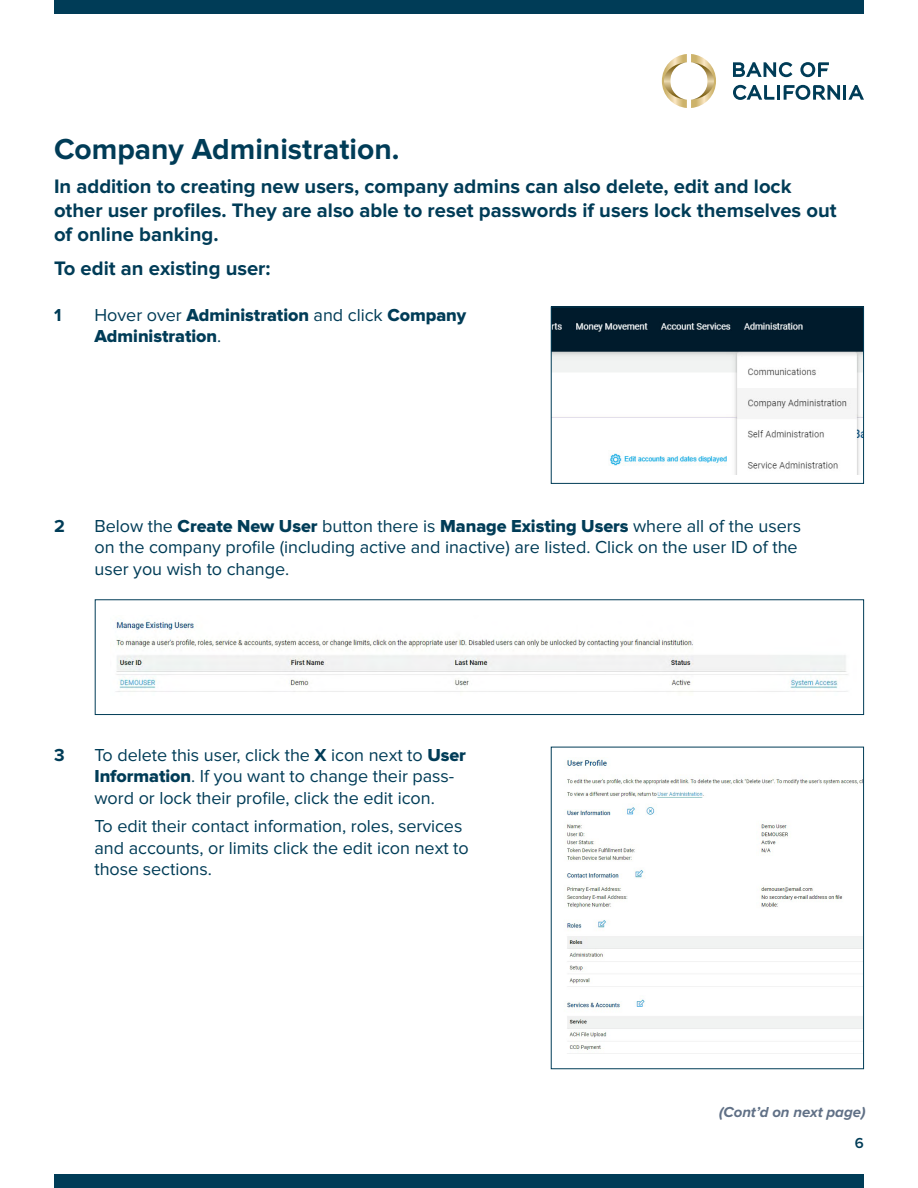
<style>
.page{position:relative;width:918px;height:1188px;background:#fff}
.page>*{position:absolute;margin:0;border:0;box-sizing:border-box;transform-origin:0 0}
.t1{font:700 30px "Proxima Nova";color:#003c57}
.t2{font:700 20.25px/23.7px "Proxima Nova";color:#003c57}
.t3{font:18px/21.6px "Proxima Nova";letter-spacing:-.005em;color:#003c57}
.t4{font:18px "Proxima Nova Extrabld";letter-spacing:-.005em;color:#003c57}
.t5{font:700 18px "Proxima Nova";color:#003c57}
.t6{font:italic 700 15px "Proxima Nova";letter-spacing:-.005em;color:#607086}
.t7{font:600 15px "Proxima Nova";color:#003c57}
.s1{font-family:"Proxima Nova"}
.s2{font-family:"Proxima Nova Extrabld"}
.s3{font-weight:700}
</style>
<div class="page">
<div style="left:54px;top:0;width:810px;height:14px;background:#003c57"></div>
<div style="left:54px;top:1174px;width:810px;height:14px;background:#003c57"></div>
<svg style="left:662px;top:54px;width:54px;height:54px"></svg>
<svg style="left:733px;top:62px;width:131px;height:38px"></svg>
<img style="left:115px;top:620px;width:733px;height:72px">
<div style="left:95px;top:599px;width:769px;height:116px;border:1px solid #003c57"></div>
<img style="left:553px;top:309px;width:309px;height:165px">
<div style="left:551px;top:307px;width:313px;height:177px;border:1px solid #003c57"></div>
<img style="left:565px;top:759px;width:297px;height:295px">
<p class="t1" style="left:54px;top:135px;width:347px">Company Administration.</p>
<p class="t2" style="left:54px;top:175px;width:784px">In addition to creating new users, company admins can also delete, edit and lock other user profiles. They are also able to reset passwords if users lock themselves out of online banking.</p>
<p class="t2" style="left:54px;top:257px;width:218px">To edit an existing user:</p>
<p class="t5" style="left:54px;top:307px;width:9px">1</p>
<p class="t4" style="left:94px;top:307px;width:373px"><span class="s1">Hover over</span> Administration <span class="s1">and click</span> Company</p>
<p class="t4" style="left:94px;top:328px;width:128px">Administration<span class="s1">.</span></p>
<p class="t5" style="left:54px;top:517px;width:12px">2</p>
<p class="t3" style="left:94px;top:516px;width:708px">Below the <span class="s2">Create New User</span> button there is <span class="s2">Manage Existing Users</span> where all of the users on the company profile (including active and inactive) are listed. Click on the user ID of the user you wish to change.</p>
<p class="t5" style="left:54px;top:747px;width:12px">3</p>
<p class="t3" style="left:94px;top:745px;width:373px">To delete this user, click the <span class="s3">X</span> icon next to <span class="s2">User<br>Information</span>. If you want to change their pass&shy;word or lock their profile, click the edit icon.</p>
<p class="t3" style="left:94px;top:816px;width:376px">To edit their contact information, roles, services and accounts, or limits click the edit icon next to those sections.</p>
<p class="t6" style="left:719px;top:1105px;width:148px">(Cont’d on next page)</p>
<p class="t7" style="left:855px;top:1136px;width:11px">6</p>
</div>
